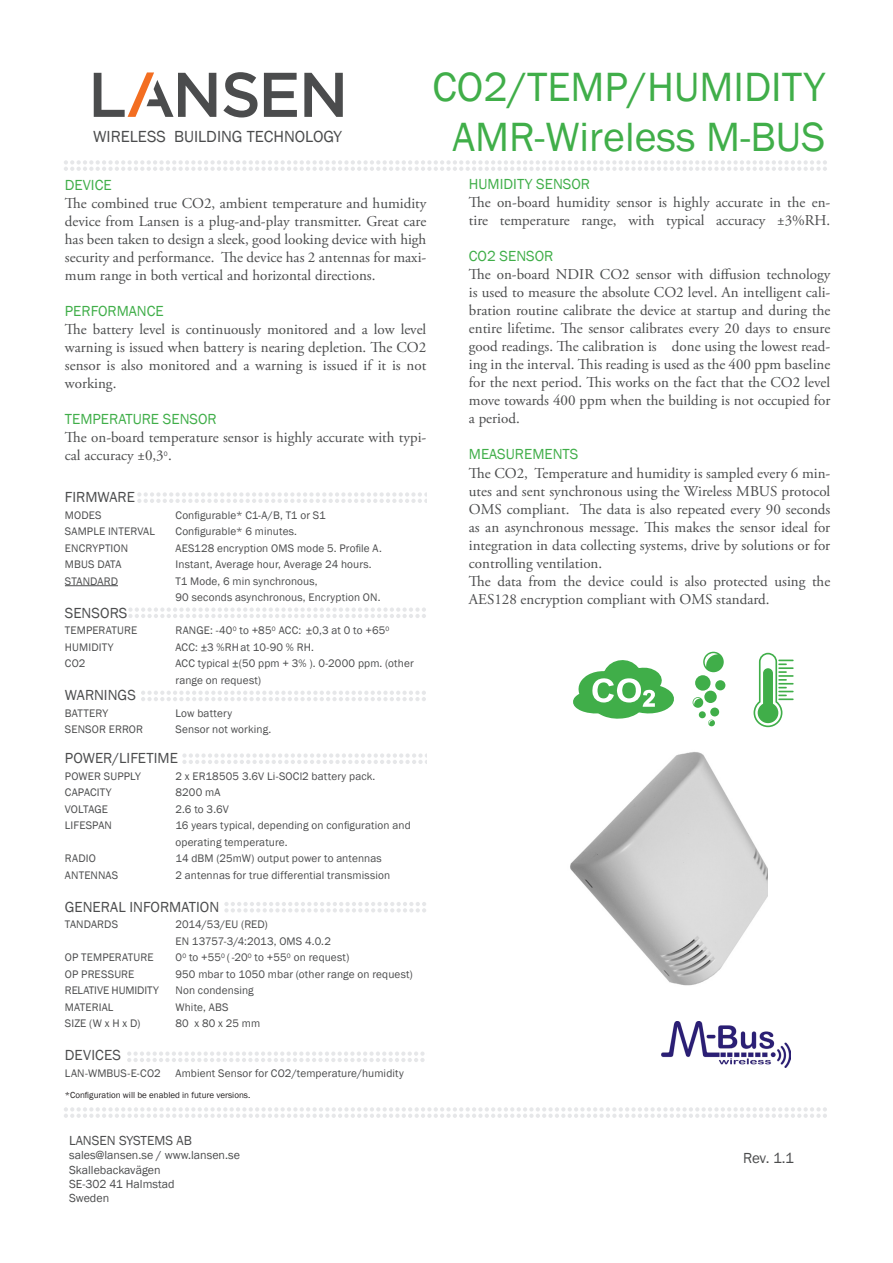
<style>
.page{position:relative;width:893px;height:1263px;background:#fff}
.page>*{position:absolute;margin:0;border:0;box-sizing:border-box;transform-origin:0 0}
.t1{font:42px "Franklin Gothic";color:#40ae49}
.t2{font:16.5px "Franklin Gothic";color:#4b4c4d}
.t3{font:15px/18px "Adobe Garamond Pro";color:#4b4c4d;text-align:justify}
.t4{font:15px "Franklin Gothic";color:#40ae49}
.tekniktext{font:15px "Franklin Gothic";color:#4b4c4d}
.t5{font:13.5px "Franklin Gothic";color:#4b4c4d}
.t6{font:12px "Franklin Gothic";color:#4b4c4d}
.tekniktext-2{font:11.25px/16.5px "Franklin Gothic";letter-spacing:.01em;color:#4b4c4d}
.t7{font:9px "Franklin Gothic";color:#231f20}
.t8{font:6.6px "Franklin Gothic";color:#4b4c4d}
</style>
<div class="page">
<svg style="left:64px;top:1107px;width:763px;height:11px"></svg>
<svg style="left:64px;top:160px;width:763px;height:11px"></svg>
<svg style="left:223px;top:72px;width:35px;height:45px"></svg>
<svg style="left:264px;top:73px;width:33px;height:44px"></svg>
<svg style="left:304px;top:73px;width:39px;height:44px"></svg>
<svg style="left:94px;top:72px;width:122px;height:45px"></svg>
<hr style="left:65px;top:585px;width:53px;height:1px;background:#4b4c4d">
<svg style="left:129px;top:607px;width:297px;height:11px"></svg>
<svg style="left:141px;top:691px;width:285px;height:10px"></svg>
<svg style="left:182px;top:753px;width:244px;height:11px"></svg>
<svg style="left:224px;top:902px;width:202px;height:10px"></svg>
<svg style="left:127px;top:1051px;width:298px;height:11px"></svg>
<img style="left:661px;top:1022px;width:129px;height:46px">
<svg style="left:753px;top:653px;width:41px;height:74px"></svg>
<div style="left:699px;top:711px;width:7px;height:7px;background:#40ae49;border-radius:50%"></div>
<div style="left:710px;top:707px;width:9px;height:9px;background:#40ae49;border-radius:50%"></div>
<div style="left:704px;top:691px;width:13px;height:12px;background:#40ae49;border-radius:50%"></div>
<div style="left:695px;top:675px;width:15px;height:16px;background:#40ae49;border-radius:50%"></div>
<svg style="left:703px;top:652px;width:21px;height:20px"></svg>
<div style="left:715px;top:680px;width:10px;height:10px;background:#40ae49;border-radius:50%"></div>
<svg style="left:693px;top:697px;width:10px;height:11px"></svg>
<svg style="left:708px;top:720px;width:7px;height:6px"></svg>
<svg style="left:138px;top:492px;width:288px;height:11px"></svg>
<svg style="left:573px;top:660px;width:101px;height:59px"></svg>
<img style="left:570px;top:752px;width:198px;height:234px">
<p class="t2" style="left:93px;top:126px;width:250px">WIRELESS BUILDING TECHNOLOGY</p>
<p class="t1" style="left:433px;top:61px;width:394px">CO2/TEMP/HUMIDITY</p>
<p class="t1" style="left:453px;top:111px;width:374px">AMR-Wireless M-BUS</p>
<p class="t4" style="left:65px;top:176px;width:48px">DEVICE</p>
<p class="t3" style="left:65px;top:195px;width:363px">The combined true CO2, ambient temperature and humidity device from Lansen is a plug-and-play transmitter. Great care has been taken to design a sleek, good looking device with high security and performance. The device has 2 antennas for maxi&shy;mum range in both vertical and horizontal directions.</p>
<p class="t4" style="left:65px;top:302px;width:100px">PERFORMANCE</p>
<p class="t3" style="left:65px;top:321px;width:363px">The battery level is continuously monitored and a low level warning is issued when battery is nearing depletion. The CO2 sensor is also monitored and a warning is issued if it is not working.</p>
<p class="t4" style="left:65px;top:410px;width:153px">TEMPERATURE SENSOR</p>
<p class="t3" style="left:65px;top:429px;width:363px">The on-board temperature sensor is highly accurate with typi&shy;cal accuracy ±0,3 .</p>
<p class="t8" style="left:164px;top:450px;width:5px">0</p>
<p class="tekniktext" style="left:65px;top:488px;width:72px">FIRMWARE</p>
<p class="tekniktext-2" style="left:65px;top:507px;width:38px">MODES</p>
<p class="tekniktext-2" style="left:175px;top:507px;width:152px">Configurable* C1-A/B, T1 or S1</p>
<p class="tekniktext-2" style="left:65px;top:524px;width:92px">SAMPLE INTERVAL</p>
<p class="tekniktext-2" style="left:175px;top:524px;width:123px">Configurable* 6 minutes.</p>
<p class="tekniktext-2" style="left:65px;top:540px;width:65px">ENCRYPTION</p>
<p class="tekniktext-2" style="left:175px;top:540px;width:208px">AES128 encryption OMS mode 5. Profile A.</p>
<p class="tekniktext-2" style="left:65px;top:557px;width:58px">MBUS DATA</p>
<p class="tekniktext-2" style="left:175px;top:557px;width:198px">Instant, Average hour, Average 24 hours.</p>
<p class="tekniktext-2" style="left:65px;top:573px;width:55px">STANDARD</p>
<p class="tekniktext-2" style="left:175px;top:573px;width:144px">T1 Mode, 6 min synchronous,</p>
<p class="tekniktext-2" style="left:175px;top:590px;width:207px">90 seconds asynchronous, Encryption ON.</p>
<p class="tekniktext" style="left:65px;top:604px;width:64px">SENSORS</p>
<p class="tekniktext-2" style="left:65px;top:623px;width:74px">TEMPERATURE</p>
<p class="tekniktext-2" style="left:175px;top:623px;width:215px">RANGE: -40<sup>0</sup> to +85<sup>0</sup> ACC: ±0,3 at 0 to +65<sup>0</sup></p>
<p class="tekniktext-2" style="left:65px;top:639px;width:50px">HUMIDITY</p>
<p class="tekniktext-2" style="left:175px;top:639px;width:140px">ACC: ±3 %RHat 10-90 % RH.</p>
<p class="tekniktext-2" style="left:65px;top:656px;width:22px">CO2</p>
<p class="tekniktext-2" style="left:175px;top:656px;width:240px">ACC typical ±(50 ppm + 3% ). 0-2000 ppm. (other range on request)</p>
<p class="tekniktext" style="left:65px;top:686px;width:73px">WARNINGS</p>
<p class="tekniktext-2" style="left:65px;top:705px;width:45px">BATTERY</p>
<p class="tekniktext-2" style="left:175px;top:705px;width:58px">Low battery</p>
<p class="tekniktext-2" style="left:65px;top:722px;width:80px">SENSOR ERROR</p>
<p class="tekniktext-2" style="left:175px;top:722px;width:97px">Sensor not working.</p>
<p class="tekniktext" style="left:65px;top:749px;width:115px">POWER/LIFETIME</p>
<p class="tekniktext-2" style="left:65px;top:768px;width:77px">POWER SUPPLY</p>
<p class="tekniktext-2" style="left:175px;top:768px;width:201px">2 x ER18505 3.6V Li-SOCl2 battery pack.</p>
<p class="tekniktext-2" style="left:65px;top:785px;width:48px">CAPACITY</p>
<p class="tekniktext-2" style="left:175px;top:785px;width:47px">8200 mA</p>
<p class="tekniktext-2" style="left:65px;top:801px;width:45px">VOLTAGE</p>
<p class="tekniktext-2" style="left:175px;top:801px;width:55px">2.6 to 3.6V</p>
<p class="tekniktext-2" style="left:65px;top:818px;width:49px">LIFESPAN</p>
<p class="tekniktext-2" style="left:175px;top:818px;width:237px">16 years typical, depending on configuration and operating temperature.</p>
<p class="tekniktext-2" style="left:65px;top:851px;width:33px">RADIO</p>
<p class="tekniktext-2" style="left:175px;top:851px;width:208px">14 dBM (25mW) output power to antennas</p>
<p class="tekniktext-2" style="left:65px;top:867px;width:55px">ANTENNAS</p>
<p class="tekniktext-2" style="left:175px;top:867px;width:216px">2 antennas for true differential transmission</p>
<p class="tekniktext" style="left:65px;top:898px;width:156px">GENERAL INFORMATION</p>
<p class="tekniktext-2" style="left:65px;top:917px;width:55px">TANDARDS</p>
<p class="tekniktext-2" style="left:175px;top:917px;width:157px">2014/53/EU (RED)<br>EN 13757-3/4:2013, OMS 4.0.2</p>
<p class="tekniktext-2" style="left:65px;top:950px;width:90px">OP TEMPERATURE</p>
<p class="tekniktext-2" style="left:175px;top:950px;width:175px">0<sup>0</sup> to +55<sup>0</sup> (-20<sup>0</sup> to +55<sup>0</sup> on request)</p>
<p class="tekniktext-2" style="left:65px;top:966px;width:71px">OP PRESSURE</p>
<p class="tekniktext-2" style="left:175px;top:966px;width:239px">950 mbar to 1050 mbar (other range on request)</p>
<p class="tekniktext-2" style="left:65px;top:983px;width:95px">RELATIVE HUMIDITY</p>
<p class="tekniktext-2" style="left:175px;top:983px;width:80px">Non condensing</p>
<p class="tekniktext-2" style="left:65px;top:999px;width:50px">MATERIAL</p>
<p class="tekniktext-2" style="left:175px;top:999px;width:55px">White, ABS</p>
<p class="tekniktext-2" style="left:65px;top:1016px;width:77px">SIZE (W x H x D)</p>
<p class="tekniktext-2" style="left:175px;top:1016px;width:86px">80 x 80 x 25 mm</p>
<p class="tekniktext" style="left:65px;top:1046px;width:57px">DEVICES</p>
<p class="tekniktext-2" style="left:65px;top:1065px;width:97px">LAN-WMBUS-E-CO2</p>
<p class="tekniktext-2" style="left:175px;top:1065px;width:230px">Ambient Sensor for CO2/temperature/humidity</p>
<p class="t7" style="left:65px;top:1089px;width:187px">*Configuration will be enabled in future versions.</p>
<p class="t5" style="left:69px;top:1132px;width:124px">LANSEN SYSTEMS AB</p>
<p class="t6" style="left:69px;top:1148px;width:172px">sales@lansen.se / www.lansen.se</p>
<p class="t6" style="left:69px;top:1162px;width:93px">Skallebackavägen</p>
<p class="t6" style="left:69px;top:1176px;width:107px">SE-302 41 Halmstad</p>
<p class="t6" style="left:69px;top:1191px;width:42px">Sweden</p>
<p class="t4" style="left:469px;top:175px;width:123px">HUMIDITY SENSOR</p>
<p class="t3" style="left:469px;top:194px;width:363px">The on-board humidity sensor is highly accurate in the en&shy;tire temperature range, with typical accuracy ±3%RH.</p>
<p class="t4" style="left:469px;top:247px;width:86px">CO2 SENSOR</p>
<p class="t3" style="left:469px;top:266px;width:363px">The on-board NDIR CO2 sensor with diffusion technology is used to measure the absolute CO2 level. An intelligent cali&shy;bration routine calibrate the device at startup and during the entire lifetime. The sensor calibrates every 20 days to ensure good readings. The calibration is done using the lowest read&shy;ing in the interval. This reading is used as the 400 ppm baseline for the next period. This works on the fact that the CO2 level move towards 400 ppm when the building is not occupied for a period.</p>
<p class="t4" style="left:469px;top:445px;width:111px">MEASUREMENTS</p>
<p class="t3" style="left:469px;top:464px;width:363px">The CO2, Temperature and humidity is sampled every 6 min&shy;utes and sent synchronous using the Wireless MBUS protocol OMS compliant. The data is also repeated every 90 seconds as an asynchronous message. This makes the sensor ideal for integration in data collecting systems, drive by solutions or for controlling ventilation.</p>
<p class="t3" style="left:469px;top:572px;width:363px">The data from the device could is also protected using the<br>AES128 encryption compliant with OMS standard.</p>
<p class="tekniktext" style="left:743px;top:1148px;width:52px">Rev. 1.1</p>
</div>
